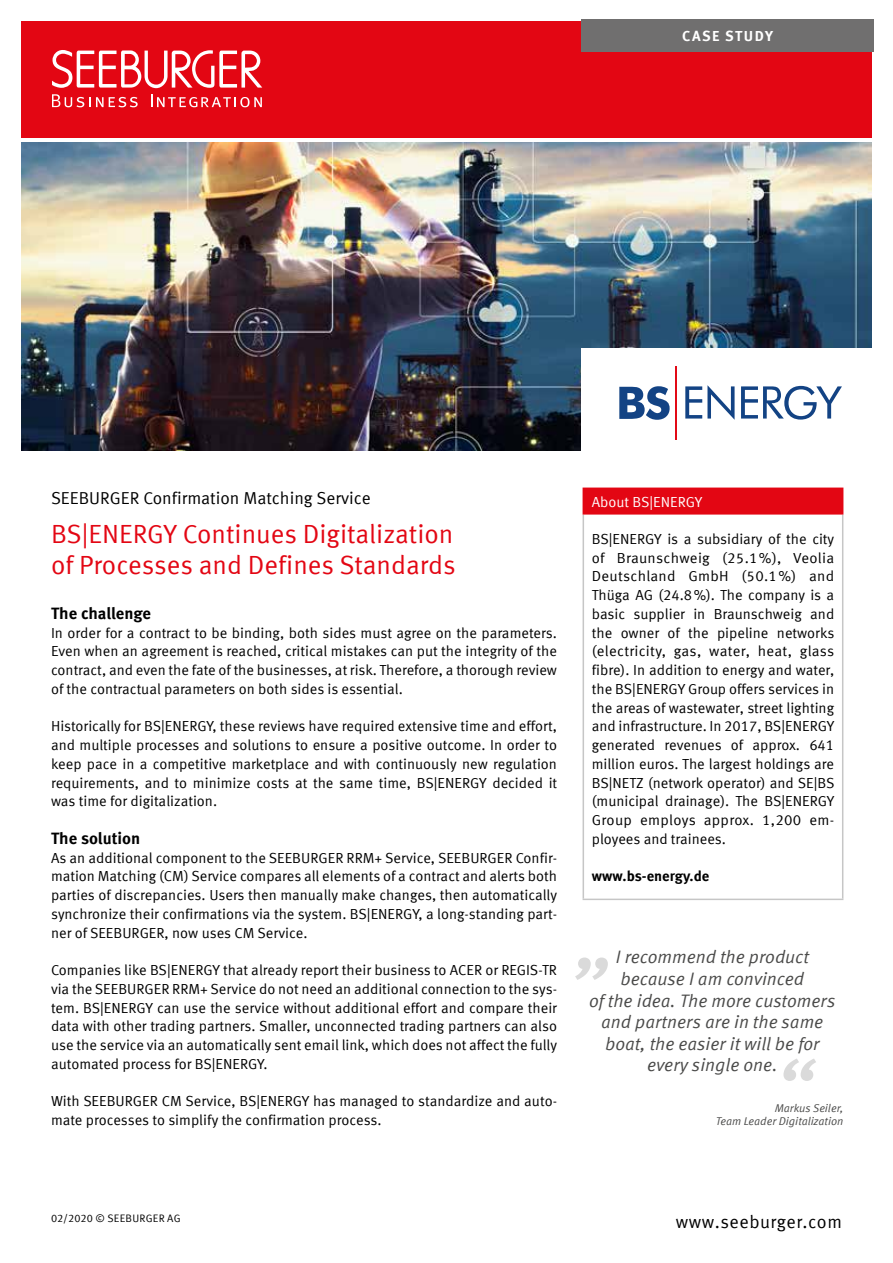
<style>
.page{position:relative;width:893px;height:1263px;background:#fff}
.page>*{position:absolute;margin:0;border:0;box-sizing:border-box;transform-origin:0 0}
.t1{font:26.25px/31.5px "Meta Offc Pro Norm";color:#e30613}
.t2{font:18px/21.6px "Meta Offc Pro Norm Ita";color:#4a4a49;text-align:center}
.t3{font:18px "Meta Offc Pro Norm";letter-spacing:.03em;color:#000}
.t4{font:17.25px "Meta Offc Pro Norm";color:#000}
.t5{font:700 16.5px "Meta Offc Pro";color:#000}
.t6{font:14.55px/18.8px "Meta Offc Pro Norm";color:#000;text-align:justify}
.t7{font:700 14.55px "Meta Offc Pro";color:#000}
.t8{font:14.55px "Meta Offc Pro Norm";color:#fff}
.t9{font:700 14.55px "Meta Offc Pro";letter-spacing:.1em;color:#fff}
.t10{font:11.25px/13.5px "Meta Offc Pro Norm Ita";color:#4a4a49;text-align:right}
.t11{font:10.8px "Meta Offc Pro Norm";letter-spacing:.02em;color:#000}
</style>
<div class="page">
<div style="left:21px;top:21px;width:851px;height:117px;background:#e30613"></div>
<svg style="left:52px;top:50px;width:210px;height:38px"></svg>
<svg style="left:151px;top:94px;width:111px;height:13px"></svg>
<svg style="left:52px;top:94px;width:86px;height:13px"></svg>
<img style="left:21px;top:142px;width:851px;height:308px">
<div style="left:581px;top:19px;width:293px;height:33px;background:#706f6f"></div>
<div style="left:583px;top:488px;width:260px;height:26px;background:#e30613"></div>
<hr style="left:583px;top:515px;width:1px;height:384px;background:#c6c6c6">
<hr style="left:842px;top:515px;width:1px;height:384px;background:#c6c6c6">
<hr style="left:583px;top:899px;width:260px;height:1px;background:#c6c6c6">
<hr style="left:583px;top:513px;width:260px;height:2px;background:#e30613">
<div style="left:581px;top:349px;width:299px;height:108px;background:#fff"></div>
<svg style="left:575px;top:957px;width:33px;height:23px"></svg>
<svg style="left:783px;top:1058px;width:33px;height:23px"></svg>
<svg style="left:685px;top:385px;width:50px;height:35px"></svg>
<svg style="left:741px;top:386px;width:101px;height:34px"></svg>
<svg style="left:619px;top:386px;width:51px;height:34px"></svg>
<hr style="left:675px;top:366px;width:2px;height:74px;background:#e20a17">
<p class="t9" style="left:682px;top:25px;width:92px">CASE STUDY</p>
<p class="t4" style="left:51px;top:485px;width:321px">SEEBURGER Confirmation Matching Service</p>
<h1 class="t1" style="left:51px;top:516px;width:406px">BS|ENERGY Continues Digitalization of Processes and Defines Standards</h1>
<p class="t5" style="left:51px;top:600px;width:102px">The challenge</p>
<p class="t6" style="left:51px;top:622px;width:508px">In order for a contract to be binding, both sides must agree on the parameters.<br>Even when an agreement is reached, critical mistakes can put the integrity of the contract, and even the fate of the businesses, at risk. Therefore, a thorough review of the contractual parameters on both sides is essential.</p>
<p class="t6" style="left:51px;top:716px;width:508px">Historically for BS|ENERGY, these reviews have required extensive time and effort, and multiple processes and solutions to ensure a positive outcome. In order to keep pace in a competitive marketplace and with continuously new regulation requirements, and to minimize costs at the same time, BS|ENERGY decided it was time for digitalization.</p>
<p class="t5" style="left:51px;top:825px;width:91px">The solution</p>
<p class="t6" style="left:51px;top:847px;width:508px">As an additional component to the SEEBURGER RRM+ Service, SEEBURGER Confir&shy;mation Matching (CM) Service compares all elements of a contract and alerts both parties of discrepancies. Users then manually make changes, then automatically synchronize their confirmations via the system. BS|ENERGY, a long-standing part&shy;ner of SEEBURGER, now uses CM Service.</p>
<p class="t6" style="left:51px;top:960px;width:508px">Companies like BS|ENERGY that already report their business to ACER or REGIS-TR via the SEEBURGER RRM+ Service do not need an additional connection to the sys&shy;tem. BS|ENERGY can use the service without additional effort and compare their data with other trading partners. Smaller, unconnected trading partners can also use the service via an automatically sent email link, which does not affect the fully automated process for BS|ENERGY.</p>
<p class="t6" style="left:51px;top:1091px;width:507px">With SEEBURGER CM Service, BS|ENERGY has managed to standardize and auto&shy;mate processes to simplify the confirmation process.</p>
<p class="t8" style="left:592px;top:491px;width:112px">About BS|ENERGY</p>
<p class="t6" style="left:592px;top:528px;width:244px;text-align:left">BS|ENERGY is a subsidiary of the city of Braunschweig (25.1%), Veolia Deutschland GmbH (50.1%) and Thüga AG (24.8%). The company is a basic supplier in Braunschweig and the owner of the pipeline networks (electricity, gas, water, heat, glass fibre). In addition to energy and water, the BS|ENERGY Group offers services in the areas of wastewater, street lighting and infrastructure. In 2017, BS|ENERGY generated revenues of approx. 641 million euros. The largest holdings are BS|NETZ (network operator) and SE|BS (municipal drainage). The BS|ENERGY Group employs approx. 1,200 em&shy;ployees and trainees.</p>
<p class="t7" style="left:592px;top:865px;width:119px">www.bs-energy.de</p>
<p class="t2" style="left:589px;top:945px;width:248px">I recommend the product because I am convinced<br>of the idea. The more customers and partners are in the same boat, the easier it will be for every single one.</p>
<p class="t10" style="left:716px;top:1100px;width:129px">Markus Seiler,<br>Team Leader Digitalization</p>
<p class="t11" style="left:51px;top:1210px;width:131px">02/2020 © SEEBURGER AG</p>
<p class="t3" style="left:676px;top:1208px;width:168px">www.seeburger.com</p>
</div>
